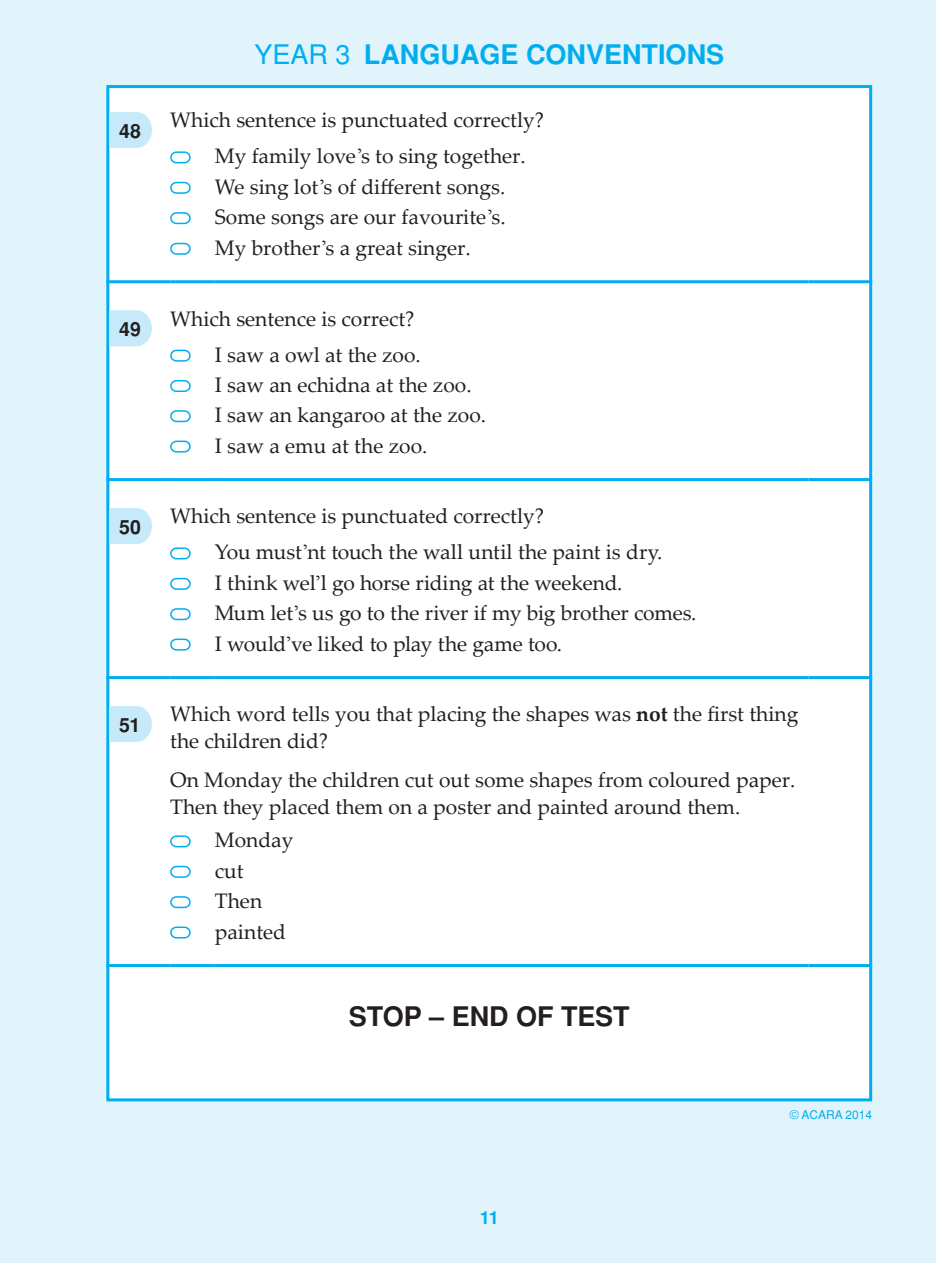
<style>
.page{position:relative;width:936px;height:1263px;background:#fff}
.page>*{position:absolute;margin:0;border:0;box-sizing:border-box;transform-origin:0 0}
.t1{font:700 27px "Helvetica";color:#00aeef}
.t2{font:700 27px "Helvetica";letter-spacing:-.005em;color:#231f20}
.t3{font:21px/30.3px "Palatino Linotype";color:#231f20}
.t4{font:700 19.5px "Helvetica";letter-spacing:.005em;color:#231f20}
.t5{font:700 18px "Helvetica";color:#00aeef}
.t6{font:12px "Helvetica";color:#00aeef}
.s1{font-weight:400}
.s2{font-family:"Times New Roman"}
.s3{font-weight:700}
</style>
<div class="page">
<div style="left:0;top:0;width:935px;height:1263px;background:#e1f4fc"></div>
<div style="left:106px;top:85px;width:766px;height:1016px;background:#fff;border:3px solid #00aeef"></div>
<hr style="left:106px;top:280px;width:64px;height:3px;background:#00aeef">
<hr style="left:170px;top:280px;width:45px;height:3px;background:#00aeef">
<hr style="left:215px;top:280px;width:593px;height:3px;background:#00aeef">
<hr style="left:808px;top:280px;width:64px;height:3px;background:#00aeef">
<svg style="left:109px;top:112px;width:43px;height:36px;background:#caebfa"></svg>
<div style="left:170px;top:151px;width:21px;height:12px;border:2px solid #00aeef;border-radius:5px"></div>
<div style="left:170px;top:182px;width:21px;height:12px;border:2px solid #00aeef;border-radius:5px"></div>
<div style="left:170px;top:212px;width:21px;height:12px;border:2px solid #00aeef;border-radius:5px"></div>
<div style="left:170px;top:243px;width:21px;height:12px;border:2px solid #00aeef;border-radius:5px"></div>
<hr style="left:106px;top:478px;width:64px;height:3px;background:#00aeef">
<hr style="left:170px;top:478px;width:45px;height:3px;background:#00aeef">
<hr style="left:215px;top:478px;width:593px;height:3px;background:#00aeef">
<hr style="left:808px;top:478px;width:64px;height:3px;background:#00aeef">
<svg style="left:109px;top:310px;width:43px;height:36px;background:#caebfa"></svg>
<div style="left:170px;top:350px;width:21px;height:12px;border:2px solid #00aeef;border-radius:5px"></div>
<div style="left:170px;top:380px;width:21px;height:12px;border:2px solid #00aeef;border-radius:5px"></div>
<div style="left:170px;top:410px;width:21px;height:12px;border:2px solid #00aeef;border-radius:5px"></div>
<div style="left:170px;top:441px;width:21px;height:12px;border:2px solid #00aeef;border-radius:5px"></div>
<hr style="left:106px;top:676px;width:64px;height:3px;background:#00aeef">
<hr style="left:170px;top:676px;width:45px;height:3px;background:#00aeef">
<hr style="left:215px;top:676px;width:593px;height:3px;background:#00aeef">
<hr style="left:808px;top:676px;width:64px;height:3px;background:#00aeef">
<svg style="left:109px;top:508px;width:43px;height:36px;background:#caebfa"></svg>
<div style="left:170px;top:547px;width:21px;height:12px;border:2px solid #00aeef;border-radius:5px"></div>
<div style="left:170px;top:578px;width:21px;height:12px;border:2px solid #00aeef;border-radius:5px"></div>
<div style="left:170px;top:608px;width:21px;height:12px;border:2px solid #00aeef;border-radius:5px"></div>
<div style="left:170px;top:639px;width:21px;height:12px;border:2px solid #00aeef;border-radius:5px"></div>
<hr style="left:106px;top:964px;width:64px;height:3px;background:#00aeef">
<hr style="left:170px;top:964px;width:45px;height:3px;background:#00aeef">
<hr style="left:215px;top:964px;width:593px;height:3px;background:#00aeef">
<hr style="left:808px;top:964px;width:64px;height:3px;background:#00aeef">
<svg style="left:109px;top:706px;width:43px;height:36px;background:#caebfa"></svg>
<div style="left:170px;top:835px;width:21px;height:12px;border:2px solid #00aeef;border-radius:5px"></div>
<div style="left:170px;top:866px;width:21px;height:12px;border:2px solid #00aeef;border-radius:5px"></div>
<div style="left:170px;top:896px;width:21px;height:12px;border:2px solid #00aeef;border-radius:5px"></div>
<div style="left:170px;top:926px;width:21px;height:12px;border:2px solid #00aeef;border-radius:5px"></div>
<p class="t1" style="left:254px;top:39px;width:471px"><span class="s1">YEAR 3</span> LANGUAGE CONVENTIONS</p>
<p class="t4" style="left:119px;top:119px;width:23px">48</p>
<p class="t3" style="left:215px;top:101px;width:331px;line-height:36px;text-indent:-45px">Which sentence is punctuated correctly?<br>My family love<span class="s2">’</span>s to sing together.</p>
<p class="t3" style="left:215px;top:171px;width:292px;text-align:justify">We sing lot<span class="s2">’</span>s of different songs.<br>Some songs are our favourite<span class="s2">’</span>s.<br>My brother<span class="s2">’</span>s a great singer.</p>
<p class="t4" style="left:119px;top:318px;width:23px">49</p>
<p class="t3" style="left:170px;top:300px;width:252px;line-height:36px;text-align:right">Which sentence is correct?<br>I saw a owl at the zoo.</p>
<p class="t3" style="left:215px;top:369px;width:273px">I saw an echidna at the zoo.<br>I saw an kangaroo at the zoo.<br>I saw a emu at the zoo.</p>
<p class="t4" style="left:119px;top:515px;width:23px">50</p>
<p class="t3" style="left:215px;top:497px;width:449px;line-height:36px;text-indent:-45px">Which sentence is punctuated correctly?<br>You must<span class="s2">’</span>nt touch the wall until the paint is dry.</p>
<p class="t3" style="left:215px;top:567px;width:483px">I think wel<span class="s2">’</span>l go horse riding at the weekend.<br>Mum let<span class="s2">’</span>s us go to the river if my big brother comes.<br>I would<span class="s2">’</span>ve liked to play the game too.</p>
<p class="t4" style="left:119px;top:713px;width:23px">51</p>
<p class="t3" style="left:170px;top:700px;width:629px;line-height:27px">Which word tells you that placing the shapes was <span class="s3">not</span> the first thing the children did?</p>
<p class="t3" style="left:170px;top:766px;width:626px;line-height:27px">On Monday the children cut out some shapes from coloured paper.<br>Then they placed them on a poster and painted around them.</p>
<p class="t3" style="left:215px;top:824px;width:80px">Monday cut<br>Then painted</p>
<p class="t2" style="left:349px;top:1001px;width:282px">STOP – END OF TEST</p>
<p class="t5" style="left:479px;top:1207px;width:21px">11</p>
<p class="t6" style="left:789px;top:1108px;width:84px">© ACARA 2014</p>
</div>
